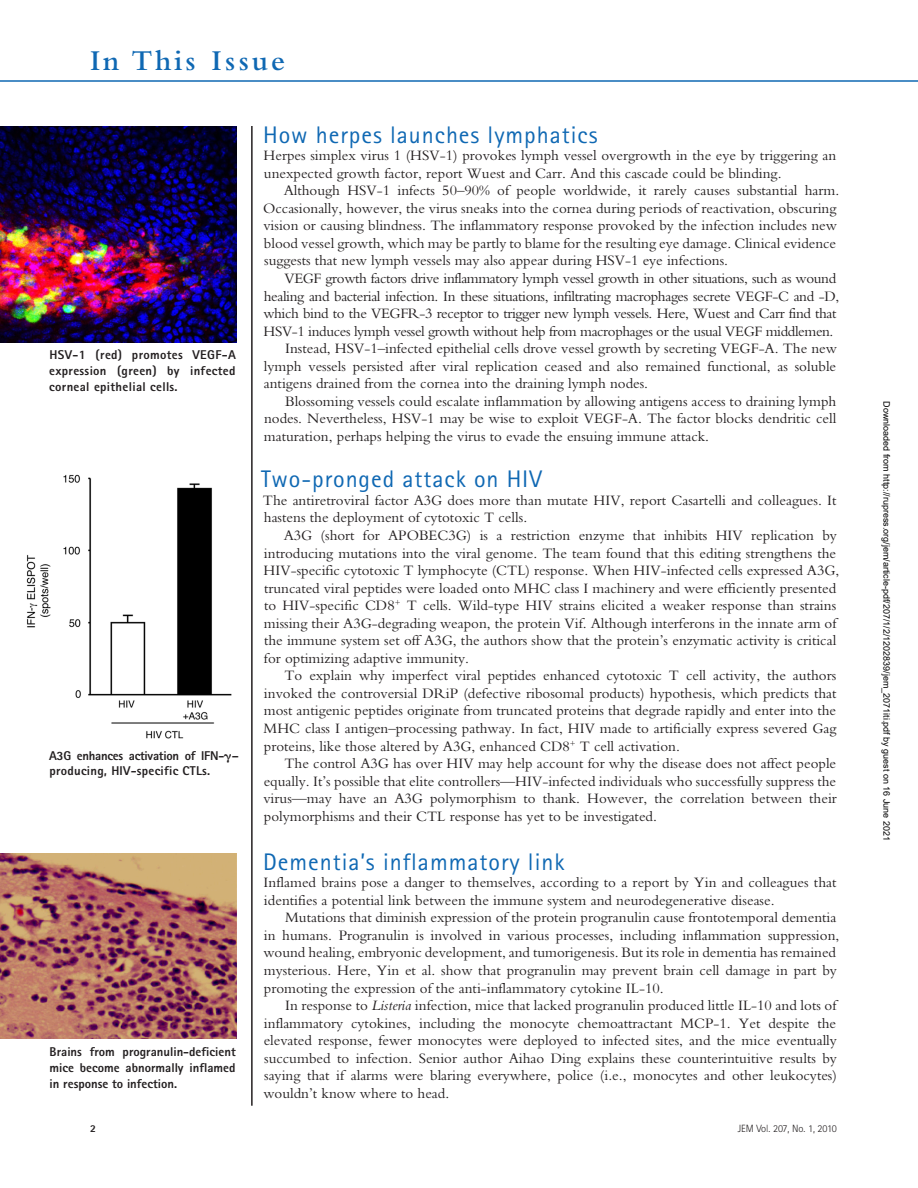
<style>
.page{position:relative;width:918px;height:1188px;background:#fff}
.page>*{position:absolute;margin:0;border:0;box-sizing:border-box;transform-origin:0 0}
.t1{font:600 30px "Bembo Std";letter-spacing:.1em;color:#0f68b3}
.t2{font:24px "Rotis Sans Serif Std";letter-spacing:.04em;color:#0f68b3}
.t3{font:15px/17.5px "Bembo Std";color:#231f20}
.t4{font:15px "Bembo Std";letter-spacing:-.025em;color:#231f20}
.t5{font:800 12.75px/15.8px "Rotis Sans Serif Std";color:#231f20;text-align:justify}
.t6{font:800 12.75px/15.8px "Rotis Sans Serif Std";letter-spacing:-.02em;color:#231f20}
.t7{font:300 10.5px "Rotis Sans Serif Std";color:#231f20}
.t8{font:800 10.5px "Rotis Sans Serif Std";color:#231f20}
.t9{font:9px "Arial";color:#000}
.s1{font-family:"Mathematical Pi Four";font-weight:400}
.s2{font-style:italic}
</style>
<div class="page">
<hr style="left:0;top:80px;width:918px;height:2px;background:#0f68b3">
<hr style="left:251px;top:126px;width:2px;height:980px;background:#231f20">
<img style="left:26px;top:474px;width:206px;height:265px">
<img style="left:0;top:126px;width:236px;height:216px">
<img style="left:0;top:853px;width:236px;height:186px">
<h1 class="t1" style="left:90px;top:48px;width:197px">In This Issue</h1>
<p class="t5" style="left:49px;top:348px;width:188px">HSV-1 (red) promotes VEGF-A expression (green) by infected corneal epithelial cells.</p>
<p class="t6" style="left:49px;top:749px;width:191px">A3G enhances activation of IFN-<span class="s1">-</span>– producing, HIV-specific CTLs.</p>
<p class="t5" style="left:49px;top:1045px;width:188px">Brains from progranulin-deficient mice become abnormally inflamed in response to infection.</p>
<h2 class="t2" style="left:263px;top:125px;width:336px">How herpes launches lymphatics</h2>
<p class="t3" style="left:264px;top:148px;width:574px">Herpes simplex virus 1 (HSV-1) provokes lymph vessel overgrowth in the eye by triggering an unexpected growth factor, report Wuest and Carr. And this cascade could be blinding.</p>
<p class="t3" style="left:263px;top:183px;width:578px;text-indent:20px">Although HSV-1 infects 50–90% of people worldwide, it rarely causes substantial harm.<br>Occasionally, however, the virus sneaks into the cornea during periods of reactivation, obscuring vision or causing blindness. The inflammatory response provoked by the infection includes new blood vessel growth, which may be partly to blame for the resulting eye damage. Clinical evidence suggests that new lymph vessels may also appear during HSV-1 eye infections.</p>
<p class="t4" style="left:284px;top:272px;width:553px">VEGF growth factors drive inflammatory lymph vessel growth in other situations, such as wound</p>
<p class="t4" style="left:264px;top:290px;width:577px">healing and bacterial infection. In these situations, infiltrating macrophages secrete VEGF-C and -D,</p>
<p class="t4" style="left:263px;top:307px;width:575px">which bind to the VEGFR-3 receptor to trigger new lymph vessels. Here, Wuest and Carr find that</p>
<p class="t4" style="left:264px;top:325px;width:571px">HSV-1 induces lymph vessel growth without help from macrophages or the usual VEGF middlemen.</p>
<p class="t3" style="left:285px;top:341px;width:553px">Instead, HSV-1–infected epithelial cells drove vessel growth by secreting VEGF-A. The new</p>
<p class="t3" style="left:264px;top:358px;width:574px">lymph vessels persisted after viral replication ceased and also remained functional, as soluble</p>
<p class="t3" style="left:264px;top:376px;width:386px">antigens drained from the cornea into the draining lymph nodes.</p>
<p class="t3" style="left:285px;top:394px;width:553px">Blossoming vessels could escalate inflammation by allowing antigens access to draining lymph</p>
<p class="t3" style="left:264px;top:411px;width:574px">nodes. Nevertheless, HSV-1 may be wise to exploit VEGF-A. The factor blocks dendritic cell</p>
<p class="t3" style="left:264px;top:429px;width:447px">maturation, perhaps helping the virus to evade the ensuing immune attack.</p>
<h2 class="t2" style="left:261px;top:470px;width:282px">Two-pronged attack on HIV</h2>
<p class="t3" style="left:263px;top:493px;width:575px">The antiretroviral factor A3G does more than mutate HIV, report Casartelli and colleagues. It hastens the deployment of cytotoxic T cells.</p>
<p class="t3" style="left:264px;top:528px;width:577px;text-indent:20px">A3G (short for APOBEC3G) is a restriction enzyme that inhibits HIV replication by introducing mutations into the viral genome. The team found that this editing strengthens the HIV-specific cytotoxic T lymphocyte (CTL) response. When HIV-infected cells expressed A3G, truncated viral peptides were loaded onto MHC class I machinery and were efficiently presented to HIV-specific CD8 <sup>+</sup> T cells. Wild-type HIV strains elicited a weaker response than strains missing their A3G-degrading weapon, the protein Vif. Although interferons in the innate arm of the immune system set off A3G, the authors show that the protein’s enzymatic activity is critical for optimizing adaptive immunity.</p>
<p class="t3" style="left:264px;top:668px;width:574px;text-align:justify;text-indent:21px">To explain why imperfect viral peptides enhanced cytotoxic T cell activity, the authors invoked the controversial DRiP (defective ribosomal products) hypothesis, which predicts that most antigenic peptides originate from truncated proteins that degrade rapidly and enter into the MHC class I antigen–processing pathway. In fact, HIV made to artificially express severed Gag proteins, like those altered by A3G, enhanced CD8 <sup>+</sup> T cell activation.</p>
<p class="t3" style="left:263px;top:756px;width:575px;text-align:justify;text-indent:21px">The control A3G has over HIV may help account for why the disease does not affect people equally. It’s possible that elite controllers—HIV-infected individuals who successfully suppress the virus—may have an A3G polymorphism to thank. However, the correlation between their polymorphisms and their CTL response has yet to be investigated.</p>
<h2 class="t2" style="left:263px;top:853px;width:303px">Dementia’s inflammatory link</h2>
<p class="t3" style="left:264px;top:875px;width:575px">Inflamed brains pose a danger to themselves, according to a report by Yin and colleagues that identifies a potential link between the immune system and neurodegenerative disease.</p>
<p class="t3" style="left:263px;top:910px;width:577px;text-indent:22px">Mutations that diminish expression of the protein progranulin cause frontotemporal dementia in humans. Progranulin is involved in various processes, including inflammation suppression, wound healing, embryonic development, and tumorigenesis. But its role in dementia has remained mysterious. Here, Yin et al. show that progranulin may prevent brain cell damage in part by promoting the expression of the anti-inflammatory cytokine IL-10.</p>
<p class="t3" style="left:263px;top:998px;width:575px;text-align:justify;text-indent:22px">In response to <span class="s2">Listeria</span> infection, mice that lacked progranulin produced little IL-10 and lots of inflammatory cytokines, including the monocyte chemoattractant MCP-1. Yet despite the elevated response, fewer monocytes were deployed to infected sites, and the mice eventually succumbed to infection. Senior author Aihao Ding explains these counterintuitive results by saying that if alarms were blaring everywhere, police (i.e., monocytes and other leukocytes) wouldn’t know where to head.</p>
<p class="t8" style="left:90px;top:1125px;width:7px">2</p>
<p class="t7" style="left:738px;top:1125px;width:101px">JEM Vol. 207, No. 1, 2010</p>
<p class="t9" style="left:890px;top:401px;width:441px;rotate:90deg">Downloaded from http://rupress.org/jem/article-pdf/207/1/2/1202839/jem_2071iti.pdf by guest on 16 June 2021</p>
</div>
